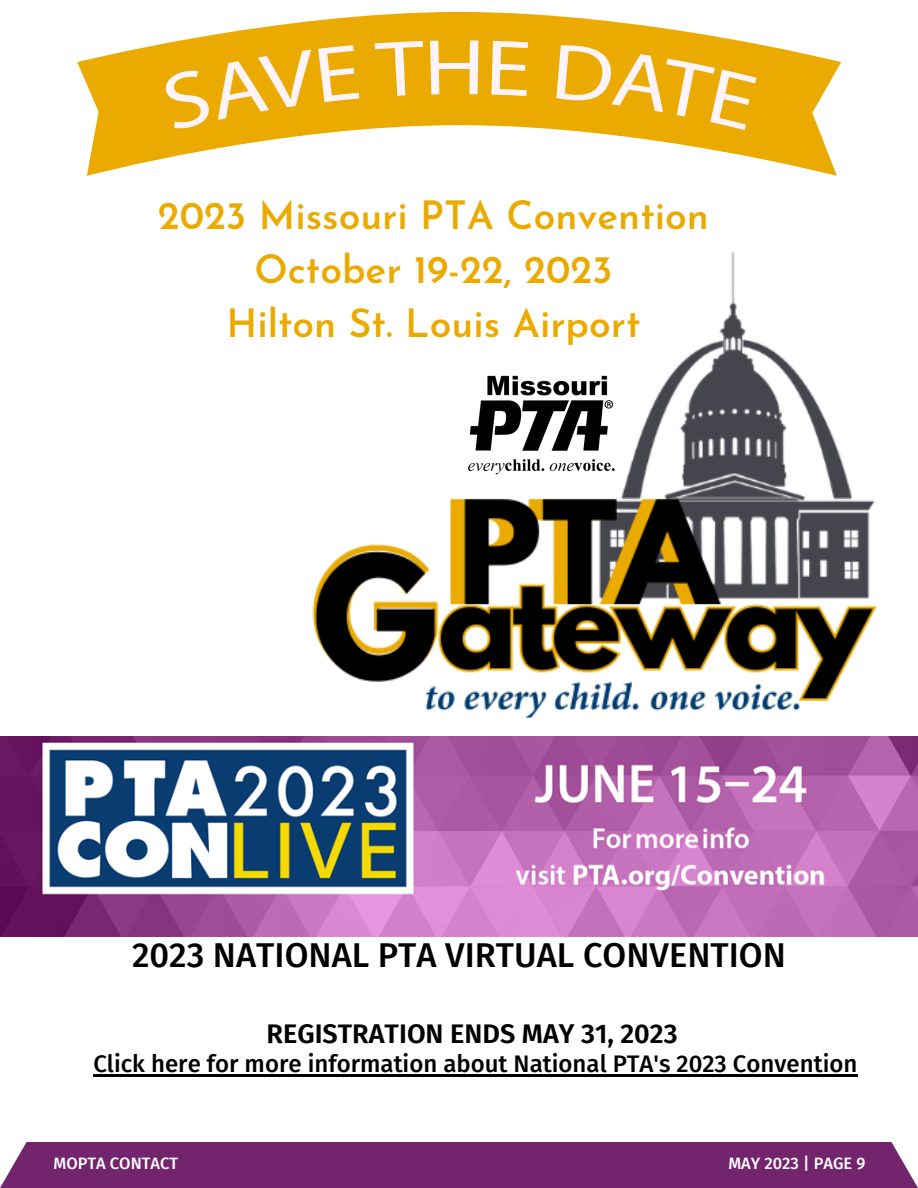
<style>
.page{position:relative;width:918px;height:1188px;background:#fff}
.page>*{position:absolute;margin:0;border:0;box-sizing:border-box;transform-origin:0 0}
.t1{font:600 39px "Josefin Sans";color:#eaaa00}
.t2{font:500 34.5px "Fira Sans";color:#000}
.t3{font:600 27px "Fira Sans";color:#000}
.t4{font:500 24px "Fira Sans";color:#000}
.t5{font:500 16.5px "Fira Sans";color:#fff}
</style>
<div class="page">
<div style="left:0;top:1142px;width:918px;height:46px;background:#72246c"></div>
<img style="left:0;top:736px;width:918px;height:201px">
<img style="left:312px;top:252px;width:565px;height:465px">
<svg style="left:77px;top:12px;width:764px;height:164px;fill:#eaaa00"></svg>
<svg style="left:164px;top:70px;width:46px;height:59px"></svg>
<svg style="left:218px;top:50px;width:93px;height:70px"></svg>
<svg style="left:318px;top:45px;width:41px;height:57px"></svg>
<svg style="left:375px;top:41px;width:48px;height:55px"></svg>
<svg style="left:430px;top:40px;width:48px;height:54px"></svg>
<svg style="left:491px;top:41px;width:37px;height:55px"></svg>
<svg style="left:556px;top:45px;width:200px;height:85px"></svg>
<img style="left:456px;top:339px;width:172px;height:172px">
<hr style="left:93px;top:1075px;width:764px;height:2px;background:#000">
<p class="t1" style="left:158px;top:199px;width:553px">2023 Missouri PTA Convention</p>
<p class="t1" style="left:254px;top:253px;width:360px">October 19-22, 2023</p>
<p class="t1" style="left:226px;top:307px;width:416px">Hilton St. Louis Airport</p>
<p class="t2" style="left:132px;top:935px;width:655px">2023 NATIONAL PTA VIRTUAL CONVENTION</p>
<p class="t3" style="left:267px;top:1018px;width:413px">REGISTRATION ENDS MAY 31, 2023</p>
<p class="t4" style="left:93px;top:1050px;width:766px">Click here for more information about National PTA's 2023 Convention</p>
<p class="t5" style="left:53px;top:1154px;width:126px">MOPTA CONTACT</p>
<p class="t5" style="left:728px;top:1154px;width:139px">MAY 2023 | PAGE 9</p>
</div>
